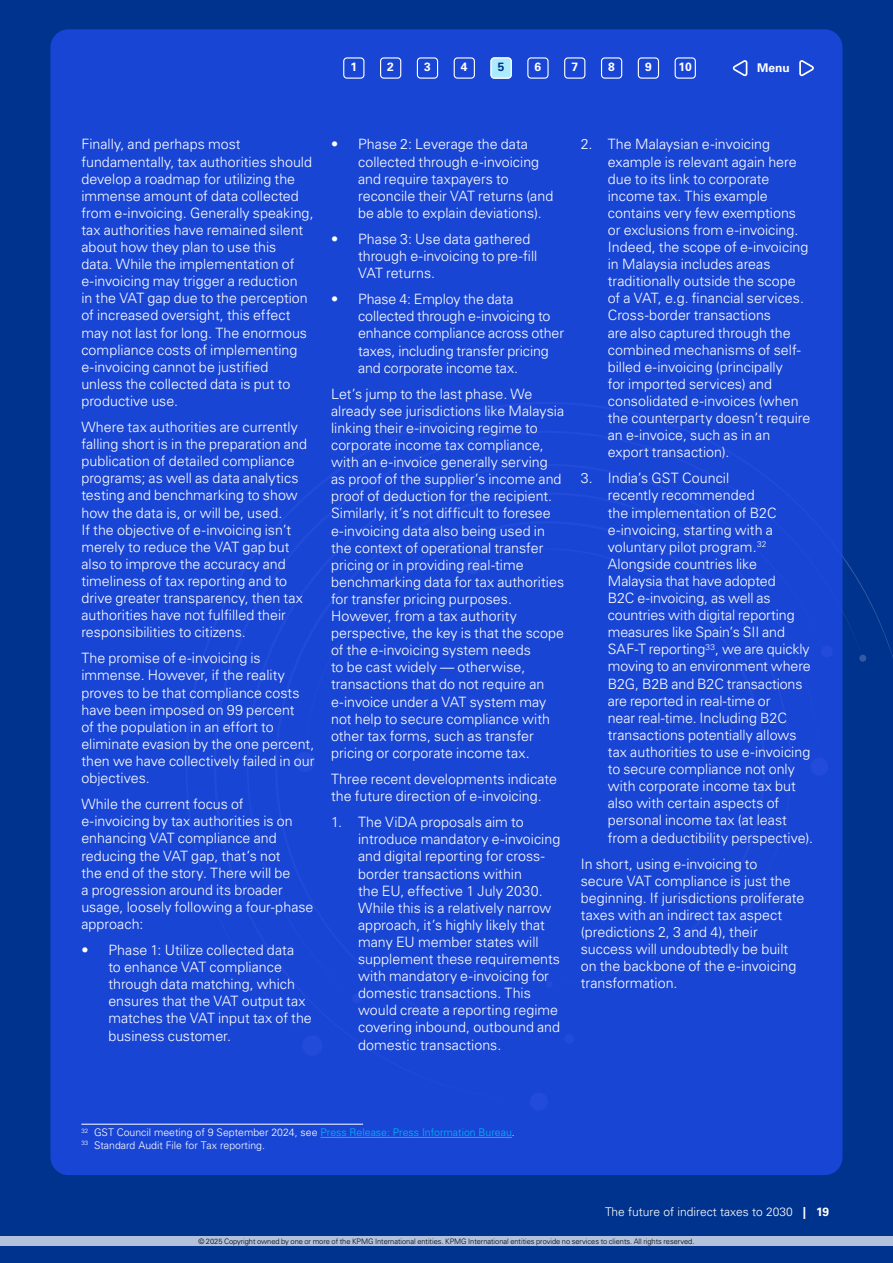
<style>
.page{position:relative;width:893px;height:1263px;background:#00338d}
.page>*{position:absolute;margin:0;border:0;box-sizing:border-box;transform-origin:0 0}
.t1{font:300 14.25px/17.1px "Univers LT Std";color:#fff}
.t2{font:300 12px "Univers LT Std";color:#fff}
.t3{font:700 12px "Univers LT Std";color:#fff}
.t4{font:700 12px "Univers LT Std";color:#00338d}
.t5{font:300 10.5px/12.6px "Univers LT Std";color:#fff}
.t6{font:300 7.5px "Univers LT Std";letter-spacing:-.005em;color:#000}
.s1{color:#00b8f5}
.s2{font-weight:700}
</style>
<div class="page">
<div style="left:859px;top:655px;width:7px;height:7px;background:#325ba3;border-radius:50%"></div>
<div style="left:50px;top:29px;width:792px;height:1146px;background:#1945d5;border-radius:18px"></div>
<hr style="left:81px;top:1124px;width:282px;height:1px;background:#fff">
<hr style="left:320px;top:1137px;width:192px;height:1px;background:#00b8f5">
<div style="left:343px;top:57px;width:21px;height:22px;border:1px solid #fff;border-radius:3px"></div>
<div style="left:417px;top:57px;width:21px;height:22px;border:1px solid #fff;border-radius:3px"></div>
<div style="left:564px;top:57px;width:21px;height:22px;border:1px solid #fff;border-radius:3px"></div>
<div style="left:638px;top:57px;width:21px;height:22px;border:1px solid #fff;border-radius:3px"></div>
<div style="left:380px;top:57px;width:21px;height:22px;border:1px solid #fff;border-radius:3px"></div>
<div style="left:527px;top:57px;width:22px;height:22px;border:1px solid #fff;border-radius:3px"></div>
<div style="left:454px;top:57px;width:21px;height:22px;border:1px solid #fff;border-radius:3px"></div>
<div style="left:601px;top:57px;width:21px;height:22px;border:1px solid #fff;border-radius:3px"></div>
<div style="left:675px;top:57px;width:21px;height:22px;border:1px solid #fff;border-radius:3px"></div>
<svg style="left:733px;top:60px;width:14px;height:16px"></svg>
<svg style="left:799px;top:60px;width:15px;height:16px"></svg>
<div style="left:491px;top:58px;width:20px;height:20px;background:#aceaff;border-radius:3px"></div>
<div style="left:490px;top:57px;width:22px;height:22px;border:1px solid #fff;border-radius:3px"></div>
<div style="left:0;top:1236px;width:893px;height:10px;background:#b2c1dc"></div>
<p class="t3" style="left:350px;top:60px;width:8px">1</p>
<p class="t3" style="left:387px;top:60px;width:8px">2</p>
<p class="t3" style="left:424px;top:60px;width:8px">3</p>
<p class="t3" style="left:461px;top:60px;width:8px">4</p>
<p class="t4" style="left:498px;top:60px;width:8px">5</p>
<p class="t3" style="left:535px;top:60px;width:8px">6</p>
<p class="t3" style="left:571px;top:60px;width:8px">7</p>
<p class="t3" style="left:608px;top:60px;width:8px">8</p>
<p class="t3" style="left:645px;top:60px;width:8px">9</p>
<p class="t3" style="left:679px;top:60px;width:15px">10</p>
<p class="t3" style="left:757px;top:61px;width:34px">Menu</p>
<p class="t1" style="left:81px;top:136px;width:234px">Finally, and perhaps most fundamentally, tax authorities should develop a roadmap for utilizing the immense amount of data collected from e-invoicing. Generally speaking, tax authorities have remained silent about how they plan to use this<br>data. While the implementation of e-invoicing may trigger a reduction<br>in the VAT gap due to the perception of increased oversight, this effect may not last for long. The enormous compliance costs of implementing e-invoicing cannot be justified<br>unless the collected data is put to productive use.</p>
<p class="t1" style="left:81px;top:418px;width:227px">Where tax authorities are currently falling short is in the preparation and publication of detailed compliance programs; as well as data analytics testing and benchmarking to show how the data is, or will be, used.<br>If the objective of e-invoicing isn’t merely to reduce the VAT gap but also to improve the accuracy and timeliness of tax reporting and to drive greater transparency, then tax authorities have not fulfilled their responsibilities to citizens.</p>
<p class="t1" style="left:81px;top:650px;width:235px">The promise of e-invoicing is immense. However, if the reality proves to be that compliance costs have been imposed on 99 percent<br>of the population in an effort to eliminate evasion by the one percent, then we have collectively failed in our objectives.</p>
<p class="t1" style="left:81px;top:796px;width:234px">While the current focus of e-invoicing by tax authorities is on enhancing VAT compliance and reducing the VAT gap, that’s not<br>the end of the story. There will be<br>a progression around its broader usage, loosely following a four-phase approach:</p>
<p class="t1" style="left:108px;top:941px;width:205px;text-indent:-27px">• Phase 1: Utilize collected data<br>to enhance VAT compliance through data matching, which ensures that the VAT output tax matches the VAT input tax of the business customer.</p>
<p class="t1" style="left:358px;top:136px;width:197px;text-indent:-27px">• Phase 2: Leverage the data collected through e-invoicing and require taxpayers to reconcile their VAT returns (and be able to explain deviations).</p>
<p class="t1" style="left:358px;top:230px;width:181px;text-indent:-27px">• Phase 3: Use data gathered through e-invoicing to pre-fill<br>VAT returns.</p>
<p class="t1" style="left:358px;top:291px;width:208px;text-indent:-27px">• Phase 4: Employ the data collected through e-invoicing to enhance compliance across other taxes, including transfer pricing and corporate income tax.</p>
<p class="t1" style="left:331px;top:385px;width:235px">Let’s jump to the last phase. We already see jurisdictions like Malaysia linking their e-invoicing regime to corporate income tax compliance, with an e-invoice generally serving as proof of the supplier’s income and proof of deduction for the recipient.<br>Similarly, it’s not difficult to foresee e-invoicing data also being used in the context of operational transfer pricing or in providing real-time benchmarking data for tax authorities for transfer pricing purposes.<br>However, from a tax authority perspective, the key is that the scope of the e-invoicing system needs<br>to be cast widely — otherwise, transactions that do not require an e-invoice under a VAT system may not help to secure compliance with other tax forms, such as transfer pricing or corporate income tax.</p>
<p class="t1" style="left:331px;top:770px;width:227px">Three recent developments indicate the future direction of e-invoicing.</p>
<p class="t1" style="left:358px;top:814px;width:204px;text-indent:-27px">1. The ViDA proposals aim to introduce mandatory e-invoicing and digital reporting for cross&shy;border transactions within<br>the EU, effective 1 July 2030.<br>While this is a relatively narrow approach, it’s highly likely that many EU member states will supplement these requirements with mandatory e-invoicing for domestic transactions. This would create a reporting regime covering inbound, outbound and domestic transactions.</p>
<p class="t1" style="left:608px;top:136px;width:204px;text-indent:-27px">2. The Malaysian e-invoicing example is relevant again here due to its link to corporate income tax. This example contains very few exemptions or exclusions from e-invoicing.<br>Indeed, the scope of e-invoicing in Malaysia includes areas traditionally outside the scope of a VAT, e.g. financial services.<br>Cross-border transactions<br>are also captured through the combined mechanisms of self&shy;billed e-invoicing (principally<br>for imported services) and consolidated e-invoices (when the counterparty doesn’t require an e-invoice, such as in an export transaction).</p>
<p class="t1" style="left:608px;top:470px;width:207px;text-indent:-27px">3. India’s GST Council<br>recently recommended<br>the implementation of B2C e-invoicing, starting with a voluntary pilot program.<sup>32<br></sup>Alongside countries like<br>Malaysia that have adopted<br>B2C e-invoicing, as well as countries with digital reporting measures like Spain’s SII and<br>SAF-T reporting<sup>33</sup>, we are quickly moving to an environment where<br>B2G, B2B and B2C transactions are reported in real-time or<br>near real-time. Including B2C transactions potentially allows tax authorities to use e-invoicing to secure compliance not only with corporate income tax but also with certain aspects of personal income tax (at least from a deductibility perspective).</p>
<p class="t1" style="left:581px;top:855px;width:225px">In short, using e-invoicing to<br>secure VAT compliance is just the beginning. If jurisdictions proliferate taxes with an indirect tax aspect (predictions 2, 3 and 4), their success will undoubtedly be built on the backbone of the e-invoicing transformation.</p>
<p class="t5" style="left:81px;top:1126px;width:435px"><sup>32</sup> GST Council meeting of 9 September 2024, see <span class="s1">Press Release: Press Information Bureau</span>.<br><sup>33</sup> Standard Audit File for Tax reporting.</p>
<p class="t2" style="left:605px;top:1205px;width:225px">The future of indirect taxes to 2030 <span class="s2">| 19</span></p>
<p class="t6" style="left:198px;top:1236px;width:498px">© 2025 Copyright owned by one or more of the KPMG International entities. KPMG International entities provide no services to clients. All rights reserved.</p>
</div>
